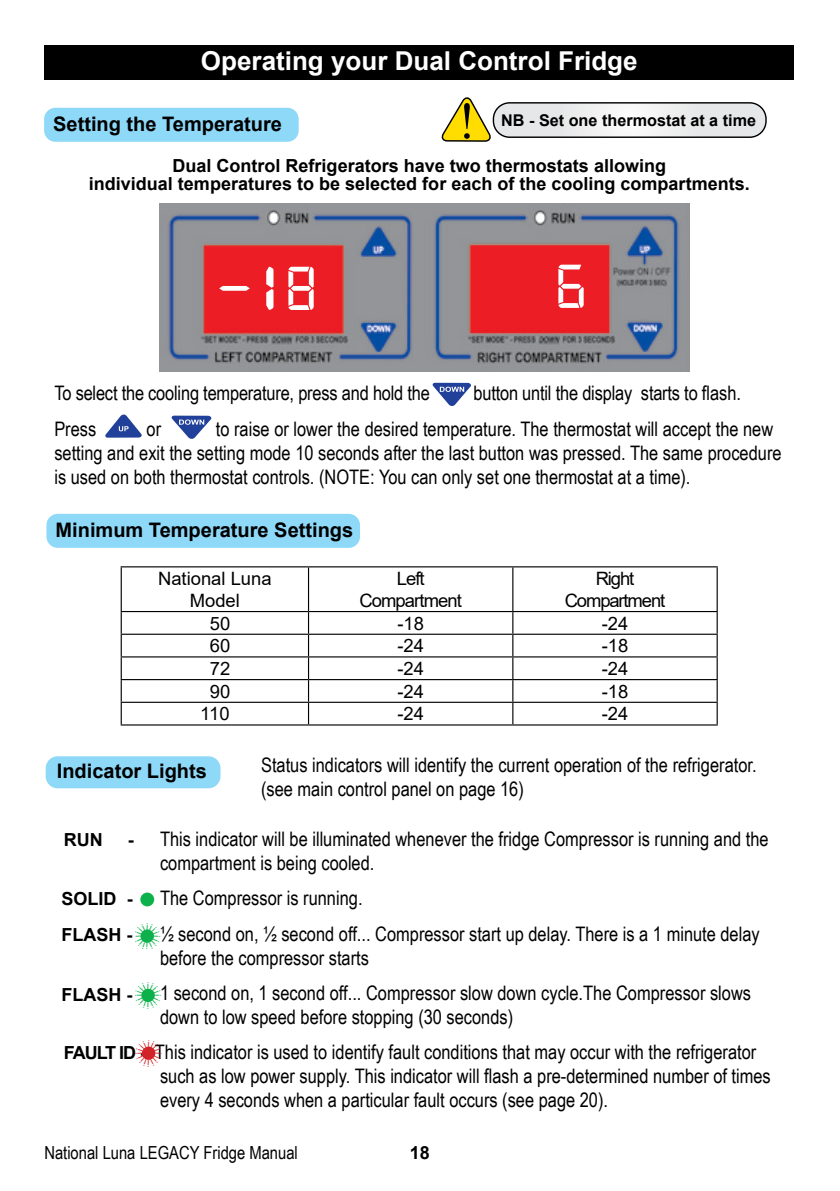
<style>
.page{position:relative;width:840px;height:1191px;background:#fff}
.page>*{position:absolute;margin:0;border:0;box-sizing:border-box;transform-origin:0 0}
.t1{font:66px "Digital 7";color:#fff;scale:1.5 1}
.t2{font:66px "Digital 7";color:#fff}
.t3{font:700 26px "Arial";color:#fff}
.t4{font:20px/24px "Arial Narrow";color:#000}
.t5{font:700 20px "Arial";color:#000}
.t6{font:18.4px/22px "Arial";color:#000;text-align:center}
.t7{font:18.4px/22px "Arial";letter-spacing:-.06em;color:#000;text-align:center}
.t8{font:18.4px/22px "Arial";letter-spacing:-.05em;color:#000;text-align:center}
.t9{font:700 18px/18px "Arial";color:#000;text-align:center}
.t10{font:18px "Arial Narrow";color:#000}
.t11{font:700 16.2px "Arial";color:#000}
.s1{font-family:"Arial";font-weight:700;font-size:18px}
</style>
<div class="page">
<div style="left:44px;top:108px;width:254px;height:34px;background:#8ed8f8;border-radius:11px"></div>
<div style="left:46px;top:514px;width:314px;height:34px;background:#8ed8f8;border-radius:11px"></div>
<svg style="left:105px;top:414px;width:37px;height:24px"></svg>
<svg style="left:171px;top:415px;width:41px;height:24px"></svg>
<svg style="left:432px;top:383px;width:39px;height:23px"></svg>
<hr style="left:121px;top:566px;width:187px;height:1px;background:#000">
<hr style="left:121px;top:567px;width:1px;height:44px;background:#000">
<hr style="left:308px;top:566px;width:204px;height:1px;background:#000">
<hr style="left:308px;top:567px;width:1px;height:44px;background:#000">
<hr style="left:512px;top:566px;width:205px;height:1px;background:#000">
<hr style="left:512px;top:567px;width:1px;height:44px;background:#000">
<hr style="left:716px;top:567px;width:1px;height:44px;background:#000">
<hr style="left:121px;top:611px;width:187px;height:1px;background:#000">
<hr style="left:308px;top:611px;width:204px;height:1px;background:#000">
<hr style="left:512px;top:611px;width:205px;height:1px;background:#000">
<hr style="left:121px;top:633px;width:187px;height:2px;background:#000">
<hr style="left:308px;top:633px;width:204px;height:2px;background:#000">
<hr style="left:512px;top:633px;width:205px;height:2px;background:#000">
<hr style="left:121px;top:656px;width:187px;height:1px;background:#000">
<hr style="left:308px;top:656px;width:204px;height:1px;background:#000">
<hr style="left:512px;top:656px;width:205px;height:1px;background:#000">
<hr style="left:121px;top:679px;width:187px;height:1px;background:#000">
<hr style="left:308px;top:679px;width:204px;height:1px;background:#000">
<hr style="left:512px;top:679px;width:205px;height:1px;background:#000">
<hr style="left:121px;top:701px;width:187px;height:2px;background:#000">
<svg style="left:121px;top:612px;width:1px;height:112px"></svg>
<hr style="left:308px;top:701px;width:204px;height:2px;background:#000">
<svg style="left:308px;top:612px;width:1px;height:112px"></svg>
<hr style="left:512px;top:701px;width:205px;height:2px;background:#000">
<svg style="left:512px;top:612px;width:1px;height:112px"></svg>
<svg style="left:716px;top:612px;width:1px;height:112px"></svg>
<hr style="left:121px;top:724px;width:187px;height:1px;background:#000">
<hr style="left:308px;top:724px;width:204px;height:1px;background:#000">
<hr style="left:512px;top:724px;width:205px;height:1px;background:#000">
<img style="left:160px;top:204px;width:529px;height:167px">
<svg style="left:441px;top:97px;width:324px;height:45px"></svg>
<div style="left:45px;top:45px;width:748px;height:34px;background:#000"></div>
<div style="left:46px;top:756px;width:174px;height:32px;background:#8ed8f8;border-radius:12px"></div>
<div style="left:140px;top:892px;width:14px;height:14px;background:#0db14b;border-radius:50%"></div>
<svg style="left:141px;top:1046px;width:15px;height:14px"></svg>
<svg style="left:140px;top:929px;width:14px;height:14px"></svg>
<svg style="left:141px;top:988px;width:14px;height:14px"></svg>
<h2 class="t3" style="left:201px;top:42px;width:438px">Operating your Dual Control Fridge</h2>
<p class="t5" style="left:53px;top:109px;width:230px">Setting the Temperature</p>
<p class="t11" style="left:501px;top:109px;width:256px">NB - Set one thermostat at a time</p>
<p class="t9" style="left:89px;top:157px;width:662px">Dual Control Refrigerators have two thermostats allowing<br>individual temperatures to be selected for each of the cooling compartments.</p>
<h1 class="t1" style="left:214px;top:259px;width:69px">-18</h1>
<h1 class="t2" style="left:555px;top:257px;width:33px">6</h1>
<p class="t4" style="left:54px;top:381px;width:377px">To select the cooling temperature, press and hold the</p>
<p class="t4" style="left:473px;top:381px;width:269px">button until the display starts to flash.</p>
<p class="t4" style="left:54px;top:416px;width:43px">Press</p>
<p class="t4" style="left:146px;top:416px;width:16px">or</p>
<p class="t4" style="left:54px;top:416px;width:728px;text-indent:161px">to raise or lower the desired temperature. The thermostat will accept the new setting and exit the setting mode 10 seconds after the last button was pressed. The same procedure is used on both thermostat controls. (NOTE: You can only set one thermostat at a time).</p>
<p class="t5" style="left:55px;top:515px;width:299px">Minimum Temperature Settings</p>
<p class="t6" style="left:158px;top:567px;width:115px">National Luna<br>Model</p>
<p class="t8" style="left:359px;top:567px;width:104px">Left<br>Compartment</p>
<p class="t7" style="left:564px;top:567px;width:102px">Right<br>Compartment</p>
<p class="t6" style="left:210px;top:612px;width:22px">50</p>
<p class="t6" style="left:397px;top:612px;width:28px">-18</p>
<p class="t6" style="left:601px;top:612px;width:28px">-24</p>
<p class="t6" style="left:210px;top:634px;width:22px">60</p>
<p class="t6" style="left:397px;top:634px;width:28px">-24</p>
<p class="t6" style="left:601px;top:634px;width:28px">-18</p>
<p class="t6" style="left:210px;top:657px;width:22px">72</p>
<p class="t6" style="left:397px;top:657px;width:28px">-24</p>
<p class="t6" style="left:601px;top:657px;width:28px">-24</p>
<p class="t6" style="left:210px;top:680px;width:22px">90</p>
<p class="t6" style="left:397px;top:680px;width:28px">-24</p>
<p class="t6" style="left:601px;top:680px;width:28px">-18</p>
<p class="t6" style="left:200px;top:702px;width:31px">110</p>
<p class="t6" style="left:397px;top:702px;width:28px">-24</p>
<p class="t6" style="left:601px;top:702px;width:28px">-24</p>
<p class="t5" style="left:57px;top:756px;width:152px">Indicator Lights</p>
<p class="t4" style="left:261px;top:752px;width:497px">Status indicators will identify the current operation of the refrigerator. (see main control panel on page 16)</p>
<p class="t9" style="left:64px;top:831px;width:40px">RUN</p>
<p class="t4" style="left:160px;top:826px;width:610px;text-indent:-32px"><span class="s1">-</span> This indicator will be illuminated whenever the fridge Compressor is running and the compartment is being cooled.</p>
<p class="t4" style="left:160px;top:880px;width:601px;line-height:35.4px">The Compressor is running.<br>½ second on, ½ second off... Compressor start up delay. There is a 1 minute delay</p>
<p class="t4" style="left:160px;top:939px;width:592px;line-height:35.4px">before the compressor starts<br>1 second on, 1 second off... Compressor slow down cycle.The Compressor slows</p>
<p class="t4" style="left:64px;top:998px;width:693px;line-height:35.4px;text-indent:96px">down to low speed before stopping (30 seconds)<br><span class="s1">FAULT ID -</span> This indicator is used to identify fault conditions that may occur with the refrigerator</p>
<p class="t4" style="left:160px;top:1063px;width:612px">such as low power supply. This indicator will flash a pre-determined number of times every 4 seconds when a particular fault occurs (see page 20).</p>
<p class="t9" style="left:62px;top:881px;width:73px;line-height:35.8px;text-align:left">SOLID -<br>FLASH -</p>
<p class="t9" style="left:62px;top:985px;width:72px">FLASH -</p>
<p class="t10" style="left:44px;top:1139px;width:255px">National Luna LEGACY Fridge Manual</p>
<p class="t9" style="left:410px;top:1143px;width:22px">18</p>
</div>
